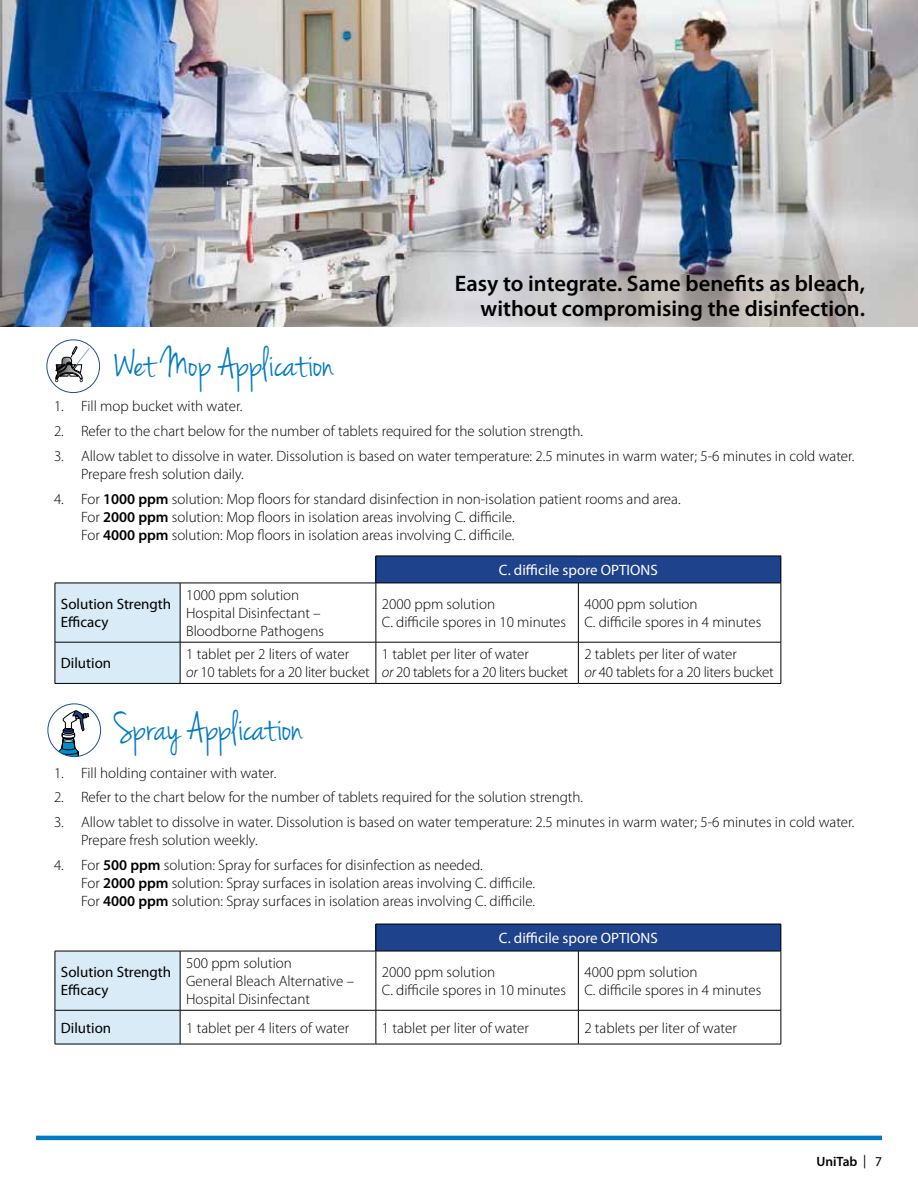
<style>
.page{position:relative;width:918px;height:1188px;background:#fff}
.page>*{position:absolute;margin:0;border:0;box-sizing:border-box;transform-origin:0 0}
.t1{font:43.5px "Jenna Sue";color:#007ac2}
.t2{font:600 22.5px/25.5px "Myriad Pro";color:#000;text-align:right}
.t3{font:300 15px/18px "Myriad Pro";color:#000}
.t4{font:15px/18px "Myriad Pro";color:#000}
.t5{font:300 15px/18px "Myriad Pro";letter-spacing:-.02em;color:#000}
.t6{font:15px "Myriad Pro";color:#fff}
.t7{font:600 13.5px "Myriad Pro";color:#000}
.s1{font-weight:600}
.s2{font-style:italic}
.s3{font-weight:400}
</style>
<div class="page">
<hr style="left:36px;top:1136px;width:846px;height:4px;background:#007ac2">
<img style="left:0;top:0;width:918px;height:326px">
<div style="left:376px;top:924px;width:405px;height:27px;background:#1f428c"></div>
<div style="left:56px;top:952px;width:124px;height:92px;background:#d9ebf6"></div>
<hr style="left:376px;top:924px;width:202px;height:1px;background:#000">
<svg style="left:376px;top:924px;width:1px;height:27px"></svg>
<hr style="left:578px;top:924px;width:203px;height:1px;background:#000">
<svg style="left:781px;top:924px;width:1px;height:27px"></svg>
<hr style="left:376px;top:951px;width:202px;height:1px;background:#000">
<hr style="left:578px;top:951px;width:203px;height:1px;background:#000">
<hr style="left:578px;top:951px;width:1px;height:59px;background:#000">
<hr style="left:781px;top:951px;width:1px;height:59px;background:#000">
<hr style="left:376px;top:1010px;width:202px;height:1px;background:#000">
<hr style="left:578px;top:1010px;width:203px;height:1px;background:#000">
<hr style="left:578px;top:1010px;width:1px;height:34px;background:#000">
<hr style="left:781px;top:1010px;width:1px;height:34px;background:#000">
<hr style="left:376px;top:1044px;width:202px;height:1px;background:#000">
<hr style="left:578px;top:1044px;width:203px;height:1px;background:#000">
<hr style="left:55px;top:951px;width:125px;height:1px;background:#000">
<hr style="left:55px;top:951px;width:1px;height:59px;background:#000">
<hr style="left:180px;top:951px;width:196px;height:1px;background:#000">
<hr style="left:180px;top:951px;width:1px;height:59px;background:#000">
<hr style="left:376px;top:951px;width:1px;height:59px;background:#000">
<hr style="left:55px;top:1010px;width:125px;height:1px;background:#000">
<hr style="left:55px;top:1010px;width:1px;height:34px;background:#000">
<hr style="left:180px;top:1010px;width:196px;height:1px;background:#000">
<hr style="left:180px;top:1010px;width:1px;height:34px;background:#000">
<hr style="left:376px;top:1010px;width:1px;height:34px;background:#000">
<hr style="left:55px;top:1044px;width:125px;height:1px;background:#000">
<hr style="left:180px;top:1044px;width:196px;height:1px;background:#000">
<div style="left:376px;top:556px;width:405px;height:27px;background:#1f428c"></div>
<div style="left:56px;top:584px;width:124px;height:99px;background:#d9ebf6"></div>
<hr style="left:376px;top:556px;width:202px;height:1px;background:#000">
<svg style="left:376px;top:556px;width:1px;height:27px"></svg>
<hr style="left:578px;top:556px;width:203px;height:1px;background:#000">
<svg style="left:781px;top:556px;width:1px;height:27px"></svg>
<hr style="left:376px;top:583px;width:202px;height:1px;background:#000">
<hr style="left:578px;top:583px;width:203px;height:1px;background:#000">
<hr style="left:578px;top:583px;width:1px;height:59px;background:#000">
<hr style="left:781px;top:583px;width:1px;height:59px;background:#000">
<hr style="left:376px;top:642px;width:202px;height:1px;background:#000">
<hr style="left:578px;top:642px;width:203px;height:1px;background:#000">
<hr style="left:578px;top:642px;width:1px;height:41px;background:#000">
<hr style="left:781px;top:642px;width:1px;height:41px;background:#000">
<hr style="left:376px;top:683px;width:202px;height:1px;background:#000">
<hr style="left:578px;top:683px;width:203px;height:1px;background:#000">
<hr style="left:55px;top:583px;width:125px;height:1px;background:#000">
<hr style="left:55px;top:583px;width:1px;height:59px;background:#000">
<hr style="left:180px;top:583px;width:196px;height:1px;background:#000">
<hr style="left:180px;top:583px;width:1px;height:59px;background:#000">
<hr style="left:376px;top:583px;width:1px;height:59px;background:#000">
<hr style="left:55px;top:642px;width:125px;height:1px;background:#000">
<hr style="left:55px;top:642px;width:1px;height:41px;background:#000">
<hr style="left:180px;top:642px;width:196px;height:1px;background:#000">
<hr style="left:180px;top:642px;width:1px;height:41px;background:#000">
<hr style="left:376px;top:642px;width:1px;height:41px;background:#000">
<hr style="left:55px;top:683px;width:125px;height:1px;background:#000">
<hr style="left:180px;top:683px;width:196px;height:1px;background:#000">
<svg style="left:58px;top:710px;width:31px;height:46px"></svg>
<div style="left:48px;top:703px;width:53px;height:54px;border:1px solid #1c5195;border-radius:50%"></div>
<svg style="left:55px;top:347px;width:34px;height:35px"></svg>
<div style="left:47px;top:339px;width:53px;height:54px;border:1px solid #1c5195;border-radius:50%"></div>
<h2 class="t2" style="left:455px;top:270px;width:412px">Easy to integrate. Same benefits as bleach, without compromising the disinfection.</h2>
<h1 class="t1" style="left:114px;top:338px;width:221px">Wet Mop Application</h1>
<p class="t3" style="left:54px;top:397px;width:190px">1. Fill mop bucket with water.</p>
<p class="t3" style="left:54px;top:422px;width:531px">2. Refer to the chart below for the number of tablets required for the solution strength.</p>
<p class="t3" style="left:81px;top:447px;width:775px;text-indent:-27px">3. Allow tablet to dissolve in water. Dissolution is based on water temperature: 2.5 minutes in warm water; 5-6 minutes in cold water.<br>Prepare fresh solution daily.</p>
<p class="t3" style="left:81px;top:490px;width:601px;text-indent:-27px">4. For <span class="s1">1000 ppm</span> solution: Mop floors for standard disinfection in non-isolation patient rooms and area.<br>For <span class="s1">2000 ppm</span> solution: Mop floors in isolation areas involving C. difficile.<br>For <span class="s1">4000 ppm</span> solution: Mop floors in isolation areas involving C. difficile.</p>
<p class="t6" style="left:499px;top:561px;width:160px">C. difficile spore OPTIONS</p>
<p class="t4" style="left:61px;top:595px;width:112px">Solution Strength<br>Efficacy</p>
<p class="t3" style="left:186px;top:586px;width:139px">1000 ppm solution<br>Hospital Disinfectant –<br>Bloodborne Pathogens</p>
<p class="t3" style="left:382px;top:595px;width:186px">2000 ppm solution<br>C. difficile spores in 10 minutes</p>
<p class="t3" style="left:584px;top:595px;width:178px">4000 ppm solution<br>C. difficile spores in 4 minutes</p>
<p class="t4" style="left:61px;top:654px;width:52px">Dilution</p>
<p class="t3" style="left:186px;top:645px;width:185px">1 tablet per 2 liters of water<br><span class="s2">or</span> 10 tablets for a 20 liter bucket</p>
<p class="t5" style="left:382px;top:645px;width:188px">1 tablet per liter of water<br><span class="s2">or</span> 20 tablets for a 20 liters bucket</p>
<p class="t3" style="left:584px;top:645px;width:191px">2 tablets per liter of water<br><span class="s2">or</span> 40 tablets for a 20 liters bucket</p>
<h1 class="t1" style="left:114px;top:703px;width:191px">Spray Application</h1>
<p class="t3" style="left:54px;top:764px;width:224px">1. Fill holding container with water.</p>
<p class="t3" style="left:54px;top:788px;width:531px">2. Refer to the chart below for the number of tablets required for the solution strength.</p>
<p class="t3" style="left:81px;top:813px;width:775px;text-indent:-27px">3. Allow tablet to dissolve in water. Dissolution is based on water temperature: 2.5 minutes in warm water; 5-6 minutes in cold water.<br>Prepare fresh solution weekly.</p>
<p class="t3" style="left:81px;top:856px;width:456px;text-indent:-27px">4. For <span class="s1">500 ppm</span> solution: Spray for surfaces for disinfection as needed.<br>For <span class="s1">2000 ppm</span> solution: Spray surfaces in isolation areas involving C. difficile.<br>For <span class="s1">4000 ppm</span> solution: Spray surfaces in isolation areas involving C. difficile.</p>
<p class="t6" style="left:499px;top:929px;width:160px">C. difficile spore OPTIONS</p>
<p class="t4" style="left:61px;top:963px;width:112px">Solution Strength<br>Efficacy</p>
<p class="t3" style="left:186px;top:954px;width:170px">500 ppm solution<br>General Bleach Alternative –<br>Hospital Disinfectant</p>
<p class="t3" style="left:382px;top:963px;width:186px">2000 ppm solution<br>C. difficile spores in 10 minutes</p>
<p class="t3" style="left:584px;top:963px;width:178px">4000 ppm solution<br>C. difficile spores in 4 minutes</p>
<p class="t4" style="left:61px;top:1019px;width:52px">Dilution</p>
<p class="t3" style="left:186px;top:1019px;width:165px">1 tablet per 4 liters of water</p>
<p class="t3" style="left:382px;top:1019px;width:148px">1 tablet per liter of water</p>
<p class="t3" style="left:584px;top:1019px;width:154px">2 tablets per liter of water</p>
<p class="t7" style="left:816px;top:1153px;width:67px">UniTab <span class="s3">| 7</span></p>
</div>
